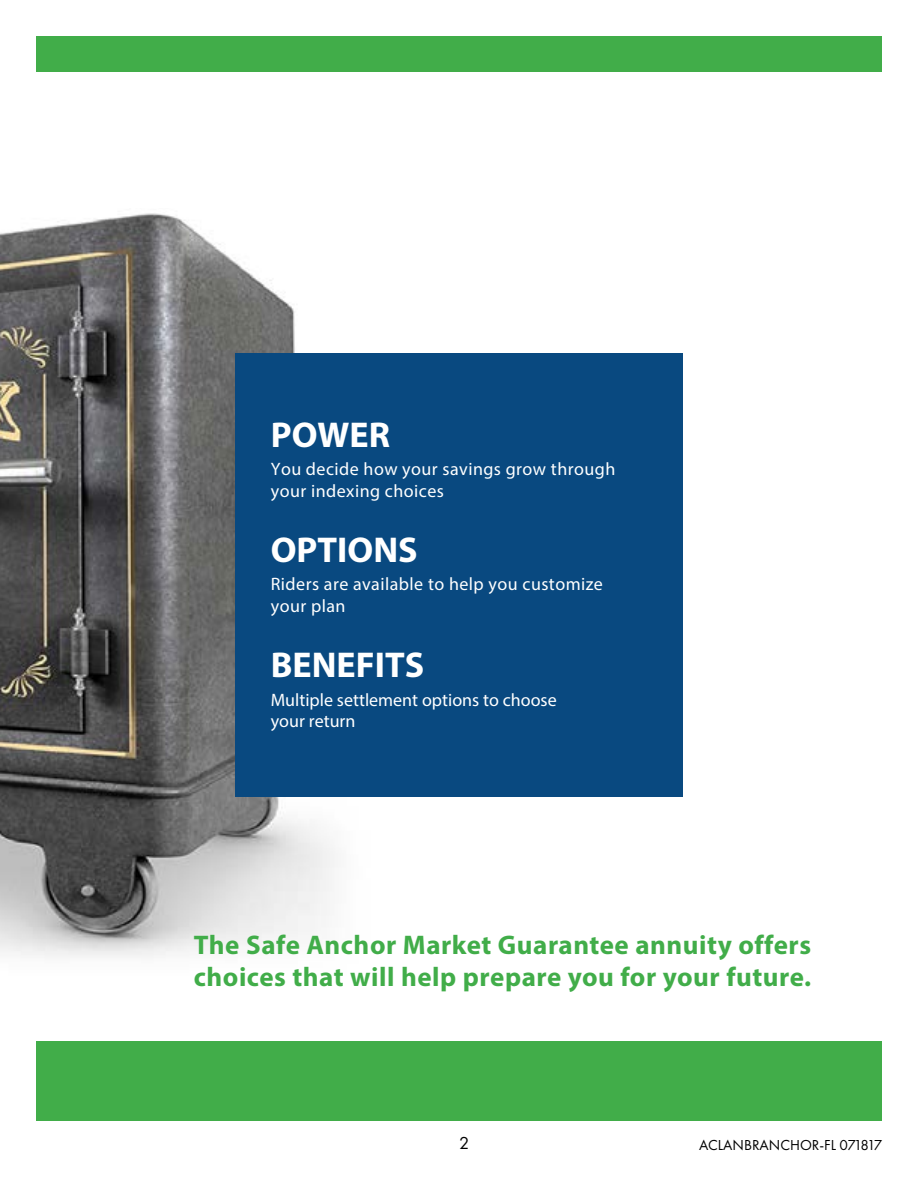
<style>
.page{position:relative;width:918px;height:1188px;background:#fff}
.page>*{position:absolute;margin:0;border:0;box-sizing:border-box;transform-origin:0 0}
.t1{font:700 36px "Myriad Pro";color:#fff}
.t2{font:700 27px/32.4px "Myriad Pro";letter-spacing:.02em;color:#41ad49}
.t3{font:18px/21.6px "Myriad Pro";letter-spacing:.025em;color:#fff}
.t4{font:18px/21.6px "Myriad Pro";color:#fff}
.t5{font:18px "Futura PT";color:#000}
.t6{font:15px "Futura PT";color:#000}
</style>
<div class="page">
<div style="left:36px;top:36px;width:846px;height:36px;background:#41ad49"></div>
<div style="left:36px;top:1041px;width:846px;height:79px;background:#41ad49"></div>
<img style="left:0;top:213px;width:335px;height:744px">
<div style="left:235px;top:353px;width:448px;height:441px;background:#094980"></div>
<h1 class="t1" style="left:271px;top:411px;width:121px">POWER</h1>
<p class="t3" style="left:271px;top:458px;width:346px">You decide how your savings grow through your indexing choices</p>
<h1 class="t1" style="left:271px;top:526px;width:148px">OPTIONS</h1>
<p class="t3" style="left:271px;top:573px;width:334px">Riders are available to help you customize your plan</p>
<h1 class="t1" style="left:271px;top:642px;width:155px">BENEFITS</h1>
<p class="t4" style="left:271px;top:688px;width:287px">Multiple settlement options to choose your return</p>
<h2 class="t2" style="left:194px;top:928px;width:619px">The Safe Anchor Market Guarantee annuity offers choices that will help prepare you for your future.</h2>
<p class="t5" style="left:459px;top:1132px;width:12px">2</p>
<p class="t6" style="left:699px;top:1136px;width:185px">ACLANBRANCHOR-FL 071817</p>
</div>
